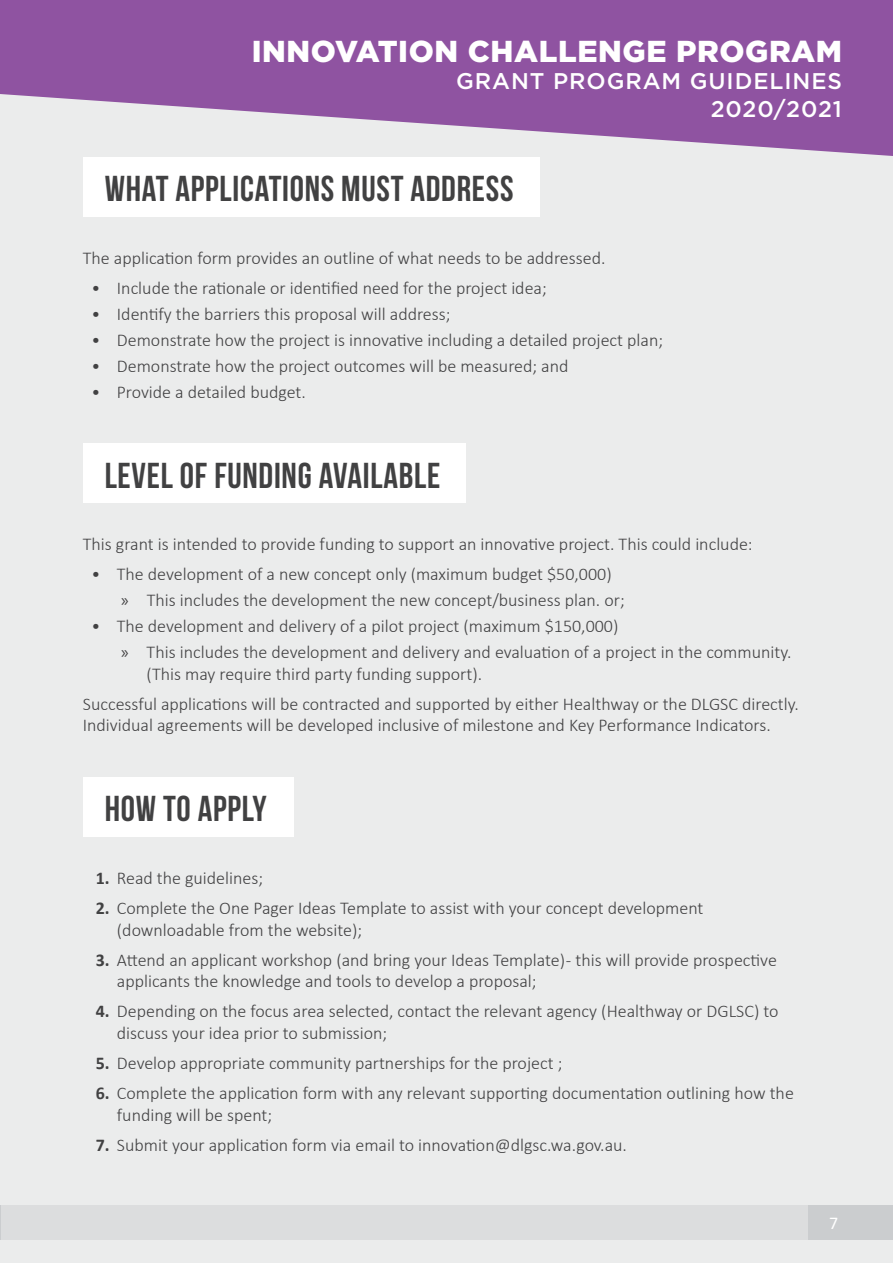
<style>
.page{position:relative;width:893px;height:1263px;background:#ebecec}
.page>*{position:absolute;margin:0;border:0;box-sizing:border-box;transform-origin:0 0}
.t1{font:36px "Bebas Neue";letter-spacing:.02em;color:#414142}
.t2{font:900 30.3px "Gotham";letter-spacing:.02em;color:#fff}
.t3{font:500 22.65px/27.2px "Gotham";letter-spacing:.04em;color:#fff;text-align:right}
.t4{font:300 18px/21.6px "Calibri";color:#414142}
.t5{font:18px "Calibri";color:#fff}
.s1{font-family:"Myriad Pro";font-weight:400}
.s2{font-weight:700}
</style>
<div class="page">
<div style="left:0;top:1205px;width:893px;height:34px;background:#dcddde"></div>
<svg style="left:0;top:0;width:893px;height:156px;fill:#8f53a1"></svg>
<hr style="left:0;top:1205px;width:1px;height:34px;background:#cbcdcf">
<div style="left:808px;top:1205px;width:85px;height:34px;background:#cbcdcf"></div>
<div style="left:83px;top:157px;width:456px;height:60px;background:#fff"></div>
<div style="left:83px;top:777px;width:210px;height:60px;background:#fff"></div>
<div style="left:83px;top:443px;width:383px;height:60px;background:#fff"></div>
<h2 class="t2" style="left:252px;top:30px;width:592px">INNOVATION CHALLENGE PROGRAM</h2>
<p class="t3" style="left:456px;top:67px;width:387px">GRANT PROGRAM GUIDELINES<br>2020/2021</p>
<h1 class="t1" style="left:105px;top:169px;width:410px">WHAT APPLICATIONS MUST ADDRESS</h1>
<p class="t4" style="left:83px;top:247px;width:524px">The application form provides an outline of what needs to be addressed.</p>
<p class="t4" style="left:91px;top:277px;width:457px">• Include the rationale or identified need for the project idea;</p>
<p class="t4" style="left:91px;top:303px;width:361px">• Identify the barriers this proposal will address;</p>
<p class="t4" style="left:91px;top:329px;width:573px">• Demonstrate how the project is innovative including a detailed project plan;</p>
<p class="t4" style="left:91px;top:355px;width:479px">• Demonstrate how the project outcomes will be measured; and</p>
<p class="t4" style="left:91px;top:381px;width:216px">• Provide a detailed budget.</p>
<h1 class="t1" style="left:105px;top:455px;width:337px">LEVEL OF FUNDING AVAILABLE</h1>
<p class="t4" style="left:83px;top:533px;width:671px">This grant is intended to provide funding to support an innovative project. This could include:</p>
<p class="t4" style="left:121px;top:561px;width:505px;line-height:25.8px;text-indent:-30px">• The development of a new concept only (maximum budget $50,000)<br><span class="s1">»</span> This includes the development the new concept/business plan. or;</p>
<p class="t4" style="left:121px;top:613px;width:672px;line-height:25.8px;text-indent:-30px">• The development and delivery of a pilot project (maximum $150,000)<br><span class="s1">»</span> This includes the development and delivery and evaluation of a project in the community.</p>
<p class="t4" style="left:83px;top:658px;width:718px;line-height:30.2px;text-indent:64px">(This may require third party funding support).<br>Successful applications will be contracted and supported by either Healthway or the DLGSC directly.</p>
<p class="t4" style="left:83px;top:714px;width:689px">Individual agreements will be developed inclusive of milestone and Key Performance Indicators.</p>
<h1 class="t1" style="left:105px;top:789px;width:164px">HOW TO APPLY</h1>
<p class="t4" style="left:96px;top:867px;width:169px"><span class="s2">1.</span> Read the guidelines;</p>
<p class="t4" style="left:117px;top:897px;width:588px;text-indent:-21px"><span class="s2">2.</span> Complete the One Pager Ideas Template to assist with your concept development (downloadable from the website);</p>
<p class="t4" style="left:117px;top:949px;width:661px;text-indent:-21px"><span class="s2">3.</span> Attend an applicant workshop (and bring your Ideas Template) - this will provide prospective applicants the knowledge and tools to develop a proposal;</p>
<p class="t4" style="left:117px;top:1000px;width:663px;text-indent:-21px"><span class="s2">4.</span> Depending on the focus area selected, contact the relevant agency (Healthway or DGLSC) to discuss your idea prior to submission;</p>
<p class="t4" style="left:96px;top:1052px;width:468px"><span class="s2">5.</span> Develop appropriate community partnerships for the project ;</p>
<p class="t4" style="left:117px;top:1082px;width:678px;text-indent:-21px"><span class="s2">6.</span> Complete the application form with any relevant supporting documentation outlining how the funding will be spent;</p>
<p class="t4" style="left:96px;top:1134px;width:533px"><span class="s2">7.</span> Submit your application form via email to innovation@dlgsc.wa.gov.au.</p>
<p class="t5" style="left:829px;top:1211px;width:11px">7</p>
</div>
